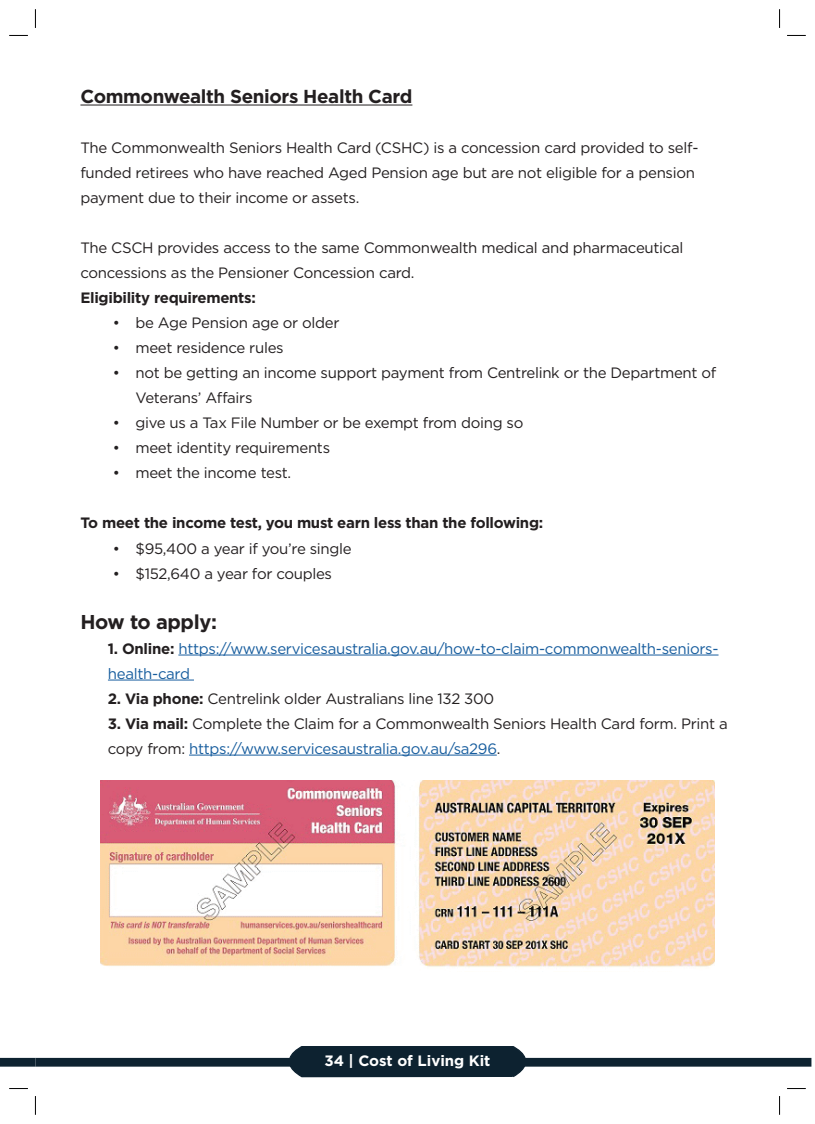
<style>
.page{position:relative;width:815px;height:1124px;background:#fff}
.page>*{position:absolute;margin:0;border:0;box-sizing:border-box;transform-origin:0 0}
.t1{font:700 20px "Gotham";letter-spacing:-.02em;color:#231f20}
.t2{font:700 18.75px "Gotham";letter-spacing:-.02em;color:#231f20}
.t3{font:15px/25px "Gotham";letter-spacing:-.02em;color:#231f20}
.t4{font:15px/25px "Gotham";letter-spacing:-.02em;color:#175d9e}
.t5{font:700 15px "Gotham";letter-spacing:-.02em;color:#231f20}
.t6{font:700 15px "Gotham";color:#fff}
.s1{font-weight:700;color:#231f20}
.s2{font-weight:700}
.s3{color:#175d9e}
</style>
<div class="page">
<div style="left:35px;top:1057px;width:776px;height:9px;background:#0d2230"></div>
<svg style="left:274px;top:1046px;width:267px;height:32px"></svg>
<hr style="left:80px;top:104px;width:332px;height:1px;background:#231f20">
<hr style="left:178px;top:654px;width:541px;height:1px;background:#175d9e">
<hr style="left:108px;top:679px;width:86px;height:1px;background:#175d9e">
<hr style="left:189px;top:754px;width:308px;height:1px;background:#175d9e">
<img style="left:100px;top:780px;width:615px;height:187px">
<div style="left:0;top:1057px;width:35px;height:9px;background:#0d2230"></div>
<svg style="left:9px;top:35px;width:19px;height:1px"></svg>
<svg style="left:787px;top:35px;width:19px;height:1px"></svg>
<svg style="left:9px;top:1088px;width:19px;height:1px"></svg>
<svg style="left:787px;top:1088px;width:19px;height:1px"></svg>
<svg style="left:35px;top:9px;width:1px;height:19px"></svg>
<svg style="left:35px;top:1096px;width:1px;height:18px"></svg>
<svg style="left:779px;top:9px;width:1px;height:19px"></svg>
<svg style="left:779px;top:1096px;width:1px;height:18px"></svg>
<p class="t2" style="left:80px;top:84px;width:333px">Commonwealth Seniors Health Card</p>
<p class="t3" style="left:80px;top:135px;width:620px">The Commonwealth Seniors Health Card (CSHC) is a concession card provided to self&shy;funded retirees who have reached Aged Pension age but are not eligible for a pension payment due to their income or assets.</p>
<p class="t3" style="left:80px;top:235px;width:605px">The CSCH provides access to the same Commonwealth medical and pharmaceutical concessions as the Pensioner Concession card.</p>
<p class="t5" style="left:80px;top:288px;width:177px">Eligibility requirements:</p>
<p class="t3" style="left:113px;top:310px;width:228px">• be Age Pension age or older</p>
<p class="t3" style="left:113px;top:335px;width:172px">• meet residence rules</p>
<p class="t3" style="left:135px;top:360px;width:582px;text-indent:-22px">• not be getting an income support payment from Centrelink or the Department of<br>Veterans’ Affairs</p>
<p class="t3" style="left:113px;top:410px;width:412px">• give us a Tax File Number or be exempt from doing so</p>
<p class="t3" style="left:113px;top:435px;width:219px">• meet identity requirements</p>
<p class="t3" style="left:113px;top:460px;width:180px">• meet the income test.</p>
<p class="t5" style="left:80px;top:513px;width:464px">To meet the income test, you must earn less than the following:</p>
<p class="t3" style="left:113px;top:535px;width:240px">• $95,400 a year if you’re single</p>
<p class="t3" style="left:113px;top:560px;width:221px">• $152,640 a year for couples</p>
<h1 class="t1" style="left:80px;top:608px;width:138px">How to apply:</h1>
<p class="t4" style="left:108px;top:635px;width:612px"><span class="s1">1. Online:</span> https://www.servicesaustralia.gov.au/how-to-claim-commonwealth-seniors&shy;health-card</p>
<p class="t3" style="left:108px;top:685px;width:388px"><span class="s2">2. Via phone:</span> Centrelink older Australians line 132 300</p>
<p class="t3" style="left:108px;top:710px;width:621px"><span class="s2">3. Via mail:</span> Complete the Claim for a Commonwealth Seniors Health Card form. Print a copy from: <span class="s3">https://www.servicesaustralia.gov.au/sa296</span>.</p>
<p class="t6" style="left:324px;top:1050px;width:168px">34 | Cost of Living Kit</p>
</div>
